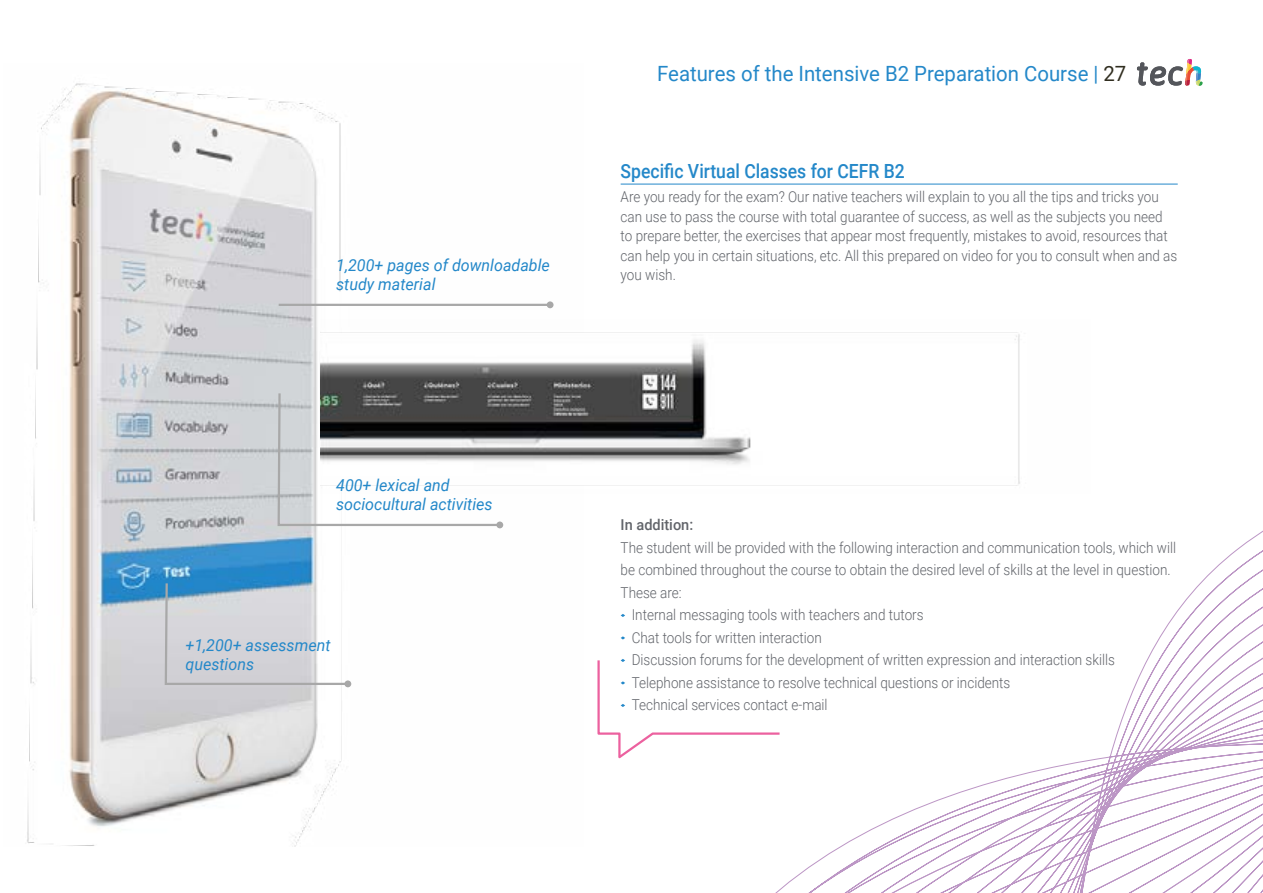
<style>
.page{position:relative;width:1263px;height:893px;background:#fff}
.page>*{position:absolute;margin:0;border:0;box-sizing:border-box;transform-origin:0 0}
.t1{font:21px "Roboto";color:#2488c9}
.t2{font:500 19.5px "Roboto";color:#2488c9;scale:.9 1}
.t3{font:italic 16.5px/19.5px "Roboto";color:#2488c9}
.t4{font:300 15px/19.5px "Roboto";color:#61646a;scale:.9 1}
.t5{font:500 15px "Roboto";color:#61646a}
.s1{color:#312e20}
</style>
<div class="page">
<svg style="left:775px;top:530px;width:488px;height:363px"></svg>
<hr style="left:621px;top:184px;width:557px;height:1px;background:#2488c9">
<svg style="left:621px;top:614px;width:4px;height:3px"></svg>
<svg style="left:597px;top:658px;width:185px;height:103px"></svg>
<svg style="left:1137px;top:59px;width:65px;height:27px"></svg>
<img style="left:27px;top:83px;width:527px;height:763px">
<img style="left:320px;top:320px;width:700px;height:174px">
<svg style="left:276px;top:391px;width:226px;height:136px"></svg>
<div style="left:496px;top:521px;width:7px;height:7px;background:#a8a8a8;border-radius:50%"></div>
<hr style="left:279px;top:304px;width:269px;height:2px;background:#a8a8a8">
<div style="left:547px;top:301px;width:6px;height:7px;background:#a8a8a8;border-radius:50%"></div>
<svg style="left:164px;top:581px;width:186px;height:105px"></svg>
<div style="left:344px;top:680px;width:7px;height:7px;background:#a8a8a8;border-radius:50%"></div>
<p class="t3" style="left:336px;top:254px;width:215px">1,200+ pages of downloadable study material</p>
<h1 class="t1" style="left:657px;top:59px;width:471px">Features of the Intensive B2 Preparation Course | <span class="s1">27</span></h1>
<h2 class="t2" style="left:621px;top:158px;width:317px">Specific Virtual Classes for CEFR B2</h2>
<p class="t4" style="left:621px;top:186px;width:620px">Are you ready for the exam? Our native teachers will explain to you all the tips and tricks you can use to pass the course with total guarantee of success, as well as the subjects you need to prepare better, the exercises that appear most frequently, mistakes to avoid, resources that can help you in certain situations, etc. All this prepared on video for you to consult when and as you wish.</p>
<p class="t3" style="left:336px;top:474px;width:158px">400+ lexical and sociocultural activities</p>
<p class="t3" style="left:185px;top:634px;width:146px">+1,200+ assessment questions</p>
<p class="t5" style="left:621px;top:514px;width:74px">In addition:</p>
<p class="t4" style="left:621px;top:537px;width:619px">The student will be provided with the following interaction and communication tools, which will</p>
<p class="t4" style="left:621px;top:559px;width:613px">be combined throughout the course to obtain the desired level of skills at the level in question.</p>
<p class="t4" style="left:621px;top:582px;width:69px">These are:</p>
<p class="t4" style="left:632px;top:604px;width:326px">Internal messaging tools with teachers and tutors</p>
<p class="t4" style="left:632px;top:627px;width:213px">Chat tools for written interaction</p>
<p class="t4" style="left:632px;top:649px;width:538px">Discussion forums for the development of written expression and interaction skills</p>
<p class="t4" style="left:632px;top:672px;width:422px">Telephone assistance to resolve technical questions or incidents</p>
<p class="t4" style="left:632px;top:694px;width:219px">Technical services contact e-mail</p>
</div>
